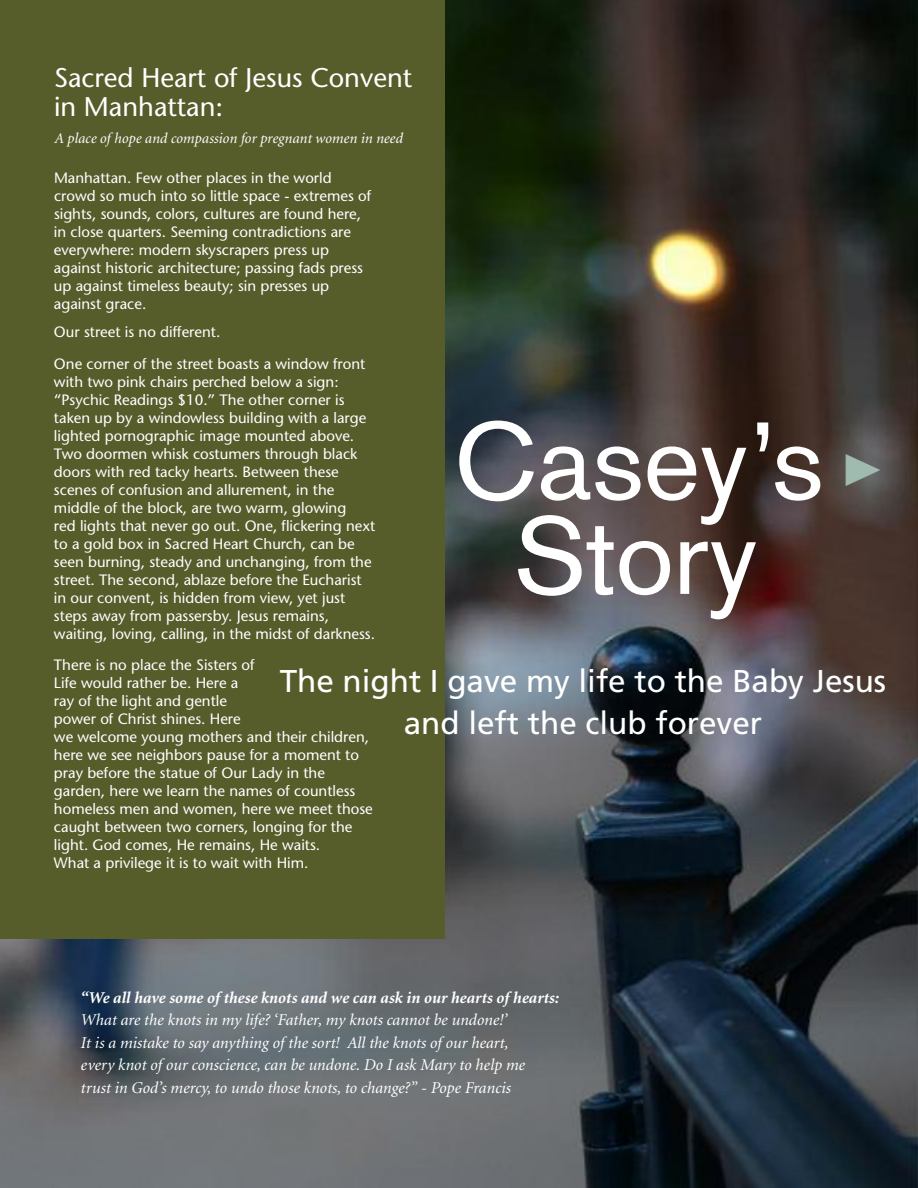
<style>
.page{position:relative;width:918px;height:1188px;background:#fff}
.page>*{position:absolute;margin:0;border:0;box-sizing:border-box;transform-origin:0 0}
.t1{font:108px/94.5px "Akzidenz Grotesk";color:#fff;text-align:center}
.t2{font:31.5px/42px "Frutiger";color:#fff;text-align:center}
.t3{font:27px/28.5px "Stone Sans";color:#fff}
.t4{font:italic 16.5px/22.5px "Minion";color:#fff}
.t5{font:italic 700 16.5px "Minion";color:#fff}
.t6{font:15px/18px "Stone Sans";color:#fff}
.t7{font:italic 15px "Minion";color:#fff}
</style>
<div class="page">
<img style="left:0;top:0;width:918px;height:1188px">
<div style="left:0;top:0;width:444px;height:938px;background:#565d2b"></div>
<svg style="left:846px;top:454px;width:34px;height:32px"></svg>
<h3 class="t3" style="left:54px;top:67px;width:360px">Sacred Heart of Jesus Convent in Manhattan:</h3>
<p class="t7" style="left:54px;top:132px;width:350px">A place of hope and compassion for pregnant women in need</p>
<p class="t6" style="left:54px;top:170px;width:319px">Manhattan. Few other places in the world crowd so much into so little space - extremes of sights, sounds, colors, cultures are found here, in close quarters. Seeming contradictions are everywhere: modern skyscrapers press up against historic architecture; passing fads press up against timeless beauty; sin presses up against grace.</p>
<p class="t6" style="left:54px;top:318px;width:313px;line-height:31.5px">Our street is no different.<br>One corner of the street boasts a window front</p>
<p class="t6" style="left:54px;top:374px;width:323px">with two pink chairs perched below a sign: “Psychic Readings $10.” The other corner is taken up by a windowless building with a large lighted pornographic image mounted above.<br>Two doormen whisk costumers through black doors with red tacky hearts. Between these scenes of confusion and allurement, in the middle of the block, are two warm, glowing<br>red lights that never go out. One, flickering next to a gold box in Sacred Heart Church, can be seen burning, steady and unchanging, from the street. The second, ablaze before the Eucharist in our convent, is hidden from view, yet just steps away from passersby. Jesus remains, waiting, loving, calling, in the midst of darkness.</p>
<p class="t6" style="left:54px;top:658px;width:320px">There is no place the Sisters of<br>Life would rather be. Here a<br>ray of the light and gentle<br>power of Christ shines. Here<br>we welcome young mothers and their children, here we see neighbors pause for a moment to pray before the statue of Our Lady in the garden, here we learn the names of countless homeless men and women, here we meet those caught between two corners, longing for the light. God comes, He remains, He waits.<br>What a privilege it is to wait with Him.</p>
<h1 class="t1" style="left:454px;top:426px;width:371px">Casey’s<br>Story</h1>
<h2 class="t2" style="left:280px;top:662px;width:608px">The night I gave my life to the Baby Jesus and left the club forever</h2>
<p class="t5" style="left:80px;top:991px;width:480px">“We all have some of these knots and we can ask in our hearts of hearts:</p>
<p class="t4" style="left:80px;top:1010px;width:446px">What are the knots in my life? ‘Father, my knots cannot be undone!’<br>It is a mistake to say anything of the sort! All the knots of our heart, every knot of our conscience, can be undone. Do I ask Mary to help me trust in God’s mercy, to undo those knots, to change?” - Pope Francis</p>
</div>
